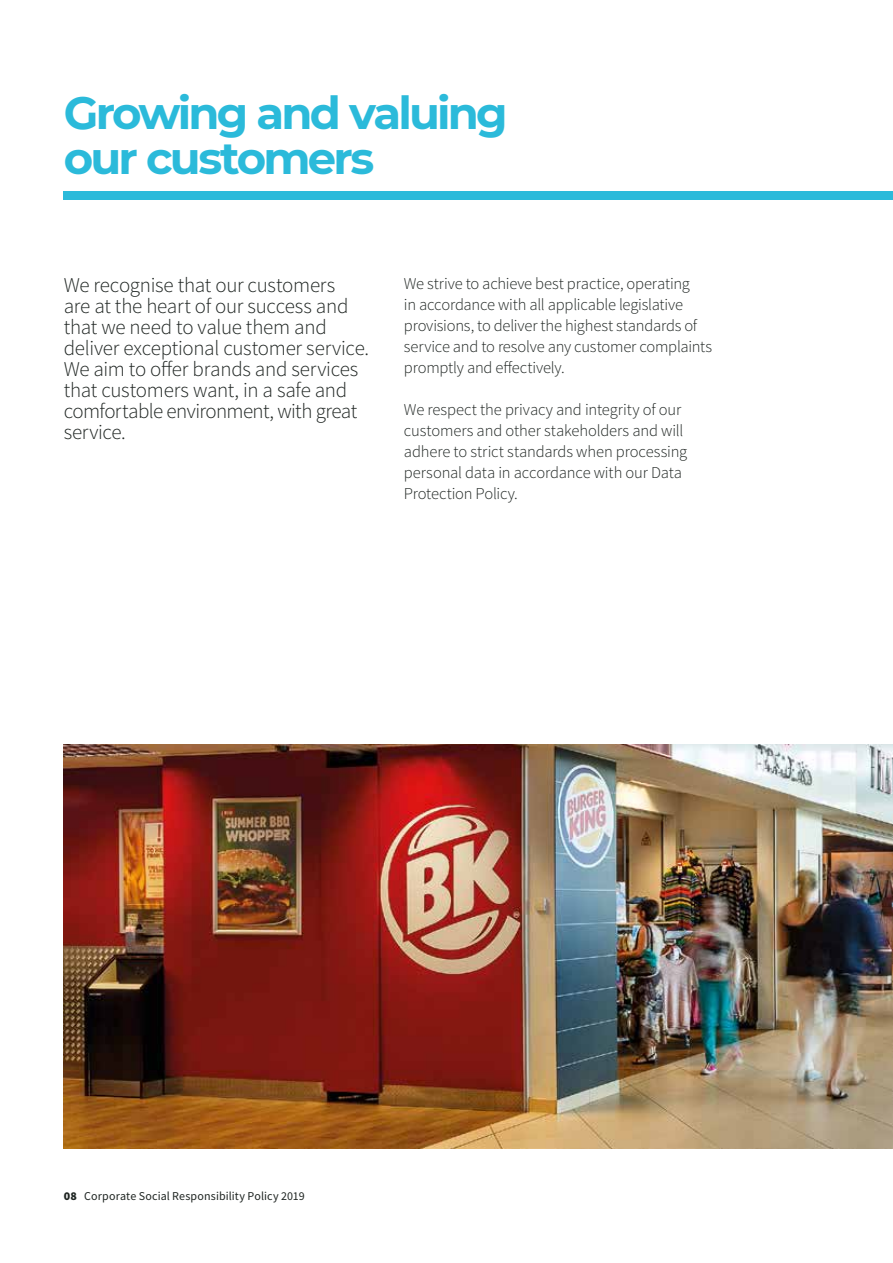
<style>
.page{position:relative;width:893px;height:1263px;background:#fff}
.page>*{position:absolute;margin:0;border:0;box-sizing:border-box;transform-origin:0 0}
.t1{font:700 45px/45px "Montserrat";letter-spacing:-.065em;color:#2bbada}
.t2{font:300 21px/21px "Source Sans Pro";letter-spacing:-.015em;color:#1f2522}
.t3{font:300 16.5px/21px "Source Sans Pro";letter-spacing:-.01em;color:#1f2522}
.t4{font:12px "Source Sans Pro";letter-spacing:.01em;color:#1f2522}
.s1{font-weight:900}
</style>
<div class="page">
<img style="left:64px;top:744px;width:829px;height:404px">
<div style="left:64px;top:191px;width:829px;height:9px;background:#2bbada"></div>
<h1 class="t1" style="left:64px;top:88px;width:445px">Growing and valuing our customers</h1>
<p class="t2" style="left:64px;top:275px;width:307px">We recognise that our customers<br>are at the heart of our success and that we need to value them and deliver exceptional customer service.<br>We aim to offer brands and services that customers want, in a safe and comfortable environment, with great service.</p>
<p class="t3" style="left:404px;top:273px;width:310px">We strive to achieve best practice, operating<br>in accordance with all applicable legislative provisions, to deliver the highest standards of service and to resolve any customer complaints promptly and effectively.</p>
<p class="t3" style="left:404px;top:399px;width:285px">We respect the privacy and integrity of our customers and other stakeholders and will adhere to strict standards when processing personal data in accordance with our Data Protection Policy.</p>
<p class="t4" style="left:64px;top:1188px;width:243px"><span class="s1">08</span> Corporate Social Responsibility Policy 2019</p>
</div>
